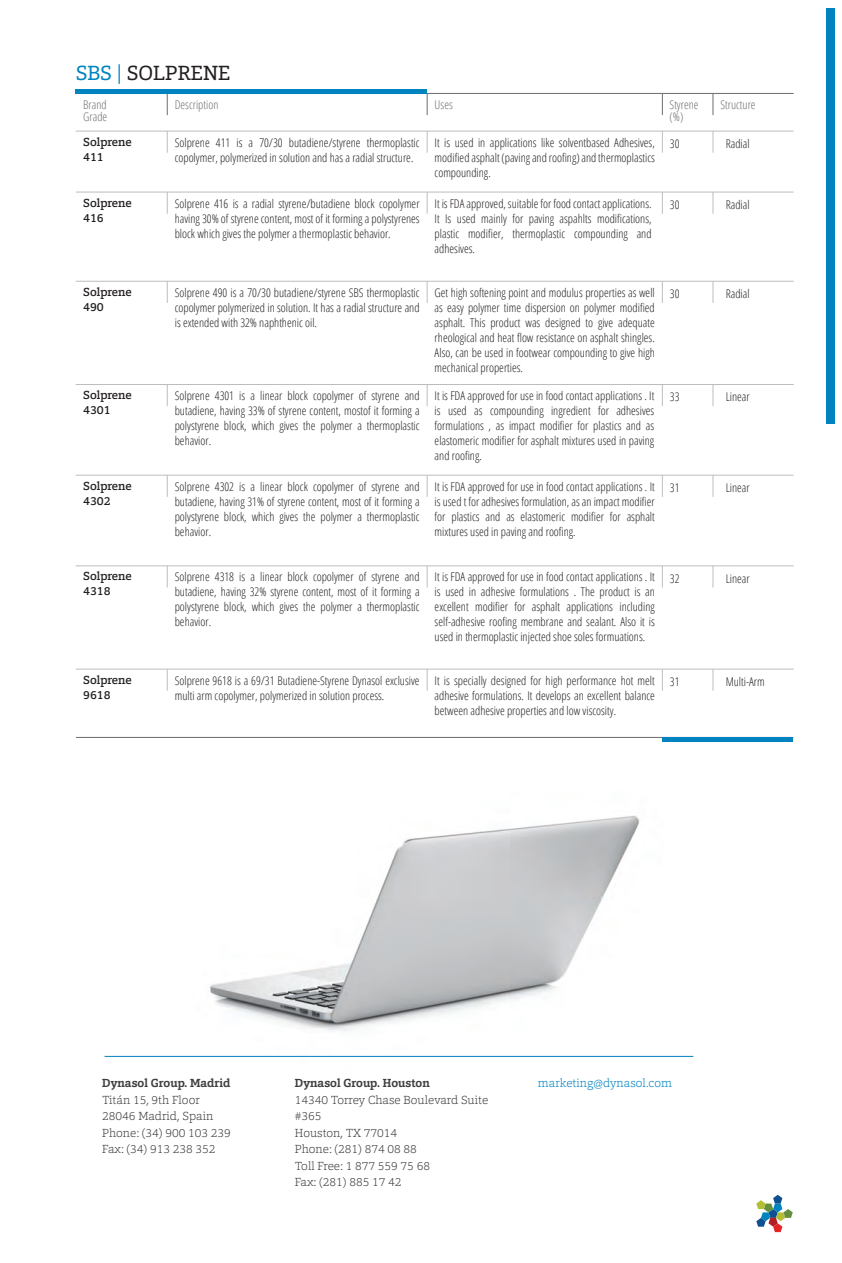
<style>
.page{position:relative;width:842px;height:1263px;background:#fff}
.page>*{position:absolute;margin:0;border:0;box-sizing:border-box;transform-origin:0 0}
.t1{font:21px "Calanda";letter-spacing:-.005em;color:#231f20}
.t2{font:300 condensed 12px/15px "Open Sans";color:#231f20;text-align:justify}
.t3{font:200 12px/16.5px "Calanda";color:#3e3e3f}
.t4{font:500 12px/15px "Calanda";color:#231f20}
.t5{font:300 condensed 12px/12px "Open Sans";color:#6c6d70}
.t6{font:700 12px "Calanda";color:#3e3e3f}
.t7{font:200 12px "Calanda";color:#0083bf}
.s1{color:#0083bf}
</style>
<div class="page">
<img style="left:141px;top:815px;width:539px;height:241px">
<hr style="left:76px;top:131px;width:718px;height:1px;background:#bcbdc0">
<svg style="left:427px;top:131px;width:1px;height:22px"></svg>
<svg style="left:167px;top:132px;width:1px;height:21px"></svg>
<svg style="left:662px;top:132px;width:1px;height:21px"></svg>
<svg style="left:713px;top:131px;width:1px;height:22px"></svg>
<hr style="left:76px;top:669px;width:718px;height:1px;background:#bcbdc0">
<svg style="left:427px;top:670px;width:1px;height:21px"></svg>
<svg style="left:167px;top:670px;width:1px;height:21px"></svg>
<svg style="left:662px;top:670px;width:1px;height:21px"></svg>
<svg style="left:713px;top:669px;width:1px;height:22px"></svg>
<hr style="left:76px;top:192px;width:718px;height:1px;background:#bcbdc0">
<svg style="left:427px;top:192px;width:1px;height:22px"></svg>
<svg style="left:167px;top:193px;width:1px;height:21px"></svg>
<svg style="left:662px;top:193px;width:1px;height:21px"></svg>
<svg style="left:713px;top:192px;width:1px;height:22px"></svg>
<hr style="left:76px;top:281px;width:718px;height:1px;background:#bcbdc0">
<svg style="left:427px;top:282px;width:1px;height:21px"></svg>
<svg style="left:167px;top:282px;width:1px;height:21px"></svg>
<svg style="left:662px;top:282px;width:1px;height:21px"></svg>
<svg style="left:713px;top:282px;width:1px;height:21px"></svg>
<hr style="left:76px;top:384px;width:718px;height:1px;background:#bcbdc0">
<svg style="left:427px;top:385px;width:1px;height:21px"></svg>
<svg style="left:167px;top:385px;width:1px;height:21px"></svg>
<svg style="left:662px;top:385px;width:1px;height:21px"></svg>
<svg style="left:713px;top:385px;width:1px;height:21px"></svg>
<hr style="left:76px;top:475px;width:718px;height:1px;background:#bcbdc0">
<svg style="left:427px;top:476px;width:1px;height:21px"></svg>
<svg style="left:167px;top:476px;width:1px;height:21px"></svg>
<svg style="left:662px;top:476px;width:1px;height:21px"></svg>
<svg style="left:713px;top:475px;width:1px;height:22px"></svg>
<hr style="left:76px;top:565px;width:718px;height:1px;background:#bcbdc0">
<svg style="left:427px;top:566px;width:1px;height:21px"></svg>
<svg style="left:167px;top:566px;width:1px;height:21px"></svg>
<svg style="left:662px;top:566px;width:1px;height:21px"></svg>
<svg style="left:713px;top:566px;width:1px;height:21px"></svg>
<hr style="left:76px;top:93px;width:718px;height:1px;background:#6c6d70">
<svg style="left:427px;top:94px;width:1px;height:21px"></svg>
<svg style="left:167px;top:93px;width:1px;height:22px"></svg>
<svg style="left:662px;top:94px;width:1px;height:21px"></svg>
<svg style="left:713px;top:94px;width:1px;height:21px"></svg>
<hr style="left:76px;top:737px;width:717px;height:1px;background:#6c6d70">
<hr style="left:662px;top:738px;width:131px;height:4px;background:#0083bf">
<hr style="left:75px;top:89px;width:352px;height:4px;background:#0083bf">
<svg style="left:756px;top:1195px;width:37px;height:37px"></svg>
<div style="left:826px;top:8px;width:8px;height:415px;background:#0083bf"></div>
<hr style="left:105px;top:1056px;width:588px;height:1px;background:#0083bf">
<h1 class="t1" style="left:76px;top:60px;width:156px"><span class="s1">SBS |</span> SOLPRENE</h1>
<p class="t5" style="left:83px;top:98px;width:25px">Brand</p>
<p class="t5" style="left:175px;top:98px;width:45px">Description</p>
<p class="t5" style="left:435px;top:98px;width:20px">Uses</p>
<p class="t5" style="left:83px;top:110px;width:26px">Grade</p>
<p class="t5" style="left:670px;top:98px;width:30px">Styrene (%)</p>
<p class="t5" style="left:720px;top:98px;width:37px">Structure</p>
<p class="t4" style="left:83px;top:134px;width:50px">Solprene<br>411</p>
<p class="t2" style="left:175px;top:134px;width:246px">Solprene 411 is a 70/30 butadiene/styrene thermoplastic copolymer, polymerized in solution and has a radial structure.</p>
<p class="t2" style="left:435px;top:134px;width:222px">It is used in applications like solventbased Adhesives, modified asphalt (paving and roofing) and thermoplastics compounding.</p>
<p class="t2" style="left:670px;top:136px;width:11px">30</p>
<p class="t2" style="left:726px;top:136px;width:26px">Radial</p>
<p class="t4" style="left:83px;top:195px;width:50px">Solprene<br>416</p>
<p class="t2" style="left:175px;top:195px;width:246px">Solprene 416 is a radial styrene/butadiene block copolymer having 30% of styrene content, most of it forming a polystyrenes block which gives the polymer a thermoplastic behavior.</p>
<p class="t2" style="left:435px;top:195px;width:218px">It is FDA approved, suitable for food contact applications.<br>It Is used mainly for paving aspahlts modifications, plastic modifier, thermoplastic compounding and adhesives.</p>
<p class="t2" style="left:670px;top:197px;width:11px">30</p>
<p class="t2" style="left:726px;top:197px;width:26px">Radial</p>
<p class="t4" style="left:83px;top:284px;width:50px">Solprene<br>490</p>
<p class="t2" style="left:175px;top:284px;width:246px">Solprene 490 is a 70/30 butadiene/styrene SBS thermoplastic copolymer polymerized in solution. It has a radial structure and is extended with 32% naphthenic oil.</p>
<p class="t2" style="left:435px;top:284px;width:222px">Get high softening point and modulus properties as well as easy polymer time dispersion on polymer modified asphalt. This product was designed to give adequate rheological and heat flow resistance on asphalt shingles.<br>Also, can be used in footwear compounding to give high mechanical properties.</p>
<p class="t2" style="left:670px;top:286px;width:11px">30</p>
<p class="t2" style="left:726px;top:286px;width:26px">Radial</p>
<p class="t4" style="left:83px;top:387px;width:50px">Solprene<br>4301</p>
<p class="t2" style="left:175px;top:388px;width:246px">Solprene 4301 is a linear block copolymer of styrene and butadiene, having 33% of styrene content, mostof it forming a polystyrene block, which gives the polymer a thermoplastic behavior.</p>
<p class="t2" style="left:435px;top:388px;width:221px">It is FDA approved for use in food contact applications . It is used as compounding ingredient for adhesives formulations , as impact modifier for plastics and as elastomeric modifier for asphalt mixtures used in paving and roofing.</p>
<p class="t2" style="left:670px;top:389px;width:11px">33</p>
<p class="t2" style="left:726px;top:389px;width:26px">Linear</p>
<p class="t4" style="left:83px;top:478px;width:50px">Solprene<br>4302</p>
<p class="t2" style="left:175px;top:478px;width:246px">Solprene 4302 is a linear block copolymer of styrene and butadiene, having 31% of styrene content, most of it forming a polystyrene block, which gives the polymer a thermoplastic behavior.</p>
<p class="t2" style="left:435px;top:478px;width:222px">It is FDA approved for use in food contact applications . It is used t for adhesives formulation, as an impact modifier for plastics and as elastomeric modifier for asphalt mixtures used in paving and roofing.</p>
<p class="t2" style="left:670px;top:480px;width:11px">31</p>
<p class="t2" style="left:726px;top:480px;width:26px">Linear</p>
<p class="t4" style="left:83px;top:569px;width:50px">Solprene<br>4318</p>
<p class="t2" style="left:175px;top:569px;width:246px">Solprene 4318 is a linear block copolymer of styrene and butadiene, having 32% styrene content, most of it forming a polystyrene block, which gives the polymer a thermoplastic behavior.</p>
<p class="t2" style="left:435px;top:569px;width:222px">It is FDA approved for use in food contact applications . It is used in adhesive formulations . The product is an excellent modifier for asphalt applications including self-adhesive roofing membrane and sealant. Also it is used in thermoplastic injected shoe soles formuations.</p>
<p class="t2" style="left:670px;top:570px;width:11px">32</p>
<p class="t2" style="left:726px;top:570px;width:26px">Linear</p>
<p class="t4" style="left:83px;top:672px;width:50px">Solprene<br>9618</p>
<p class="t2" style="left:175px;top:672px;width:246px">Solprene 9618 is a 69/31 Butadiene-Styrene Dynasol exclusive multi arm copolymer, polymerized in solution process.</p>
<p class="t2" style="left:435px;top:672px;width:222px">It is specially designed for high performance hot melt adhesive formulations. It develops an excellent balance between adhesive properties and low viscosity.</p>
<p class="t2" style="left:670px;top:674px;width:11px">31</p>
<p class="t2" style="left:726px;top:674px;width:41px">Multi-Arm</p>
<p class="t6" style="left:102px;top:1075px;width:130px">Dynasol Group. Madrid</p>
<p class="t3" style="left:102px;top:1091px;width:130px">Titán 15, 9th Floor<br>28046 Madrid, Spain<br>Phone: (34) 900 103 239<br>Fax: (34) 913 238 352</p>
<p class="t6" style="left:295px;top:1075px;width:136px">Dynasol Group. Houston</p>
<p class="t3" style="left:295px;top:1091px;width:195px">14340 Torrey Chase Boulevard Suite #365<br>Houston, TX 77014<br>Phone: (281) 874 08 88<br>Toll Free: 1 877 559 75 68<br>Fax: (281) 885 17 42</p>
<p class="t7" style="left:538px;top:1076px;width:136px">marketing@dynasol.com</p>
</div>
